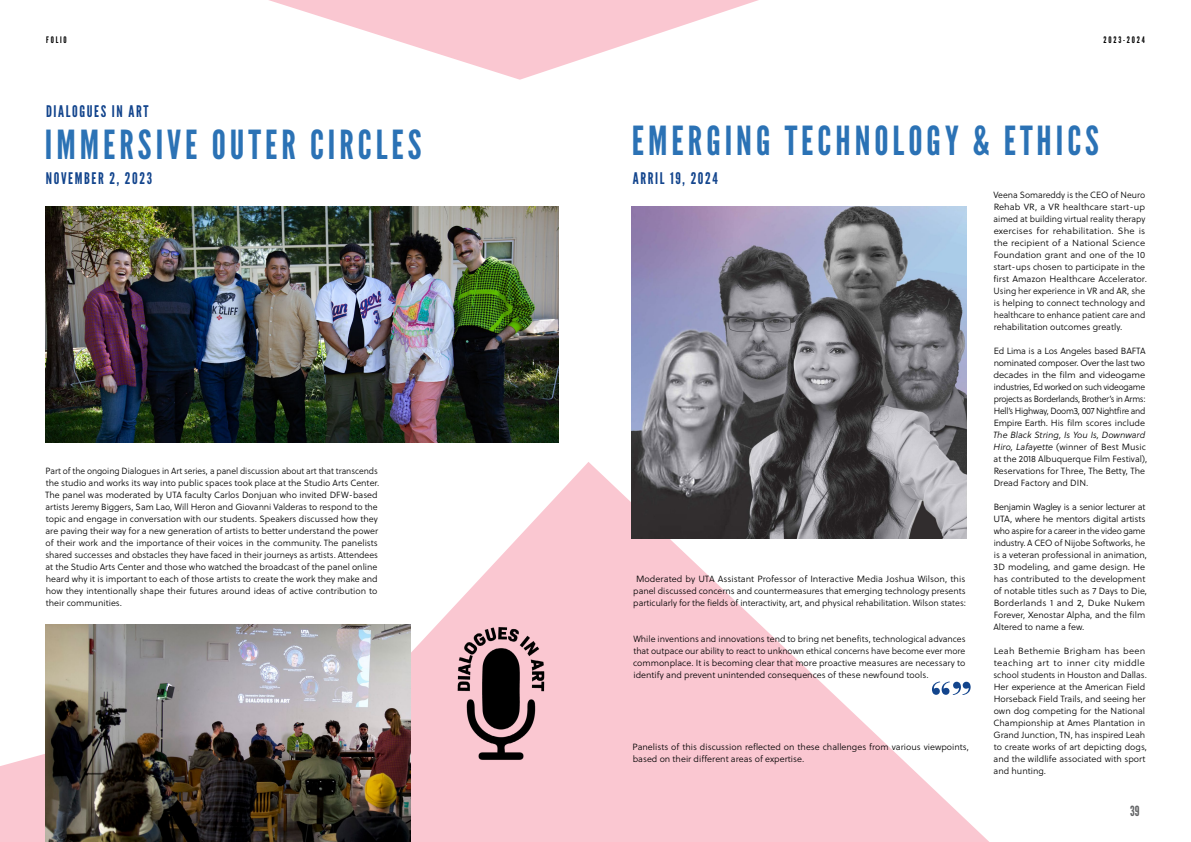
<style>
.page{position:relative;width:1191px;height:842px;background:#fff}
.page>*{position:absolute;margin:0;border:0;box-sizing:border-box;transform-origin:0 0}
.t1{font:60px "Kepler Std Bold Scn Disp";color:#13458d}
.t2{font:40px "League Gothic";letter-spacing:.1em;color:#2b72b5}
.t3{font:16px "League Gothic";letter-spacing:.1em;color:#13458d}
.t4{font:14px "League Gothic";color:#636466}
.t5{font:9px/12px "Soleil Lt";color:#000}
.t6{font:9px/12px "Soleil Lt";color:#000;scale:.96 1}
.t7{font:9px "League Gothic";letter-spacing:.2em;color:#000}
.s1{font-style:italic}
</style>
<div class="page">
<svg style="left:0;top:462px;width:989px;height:380px"></svg>
<img style="left:45px;top:625px;width:365px;height:217px">
<svg style="left:269px;top:0;width:490px;height:80px"></svg>
<img style="left:45px;top:207px;width:513px;height:235px">
<img style="left:428px;top:613px;width:159px;height:161px">
<img style="left:631px;top:207px;width:335px;height:332px">
<p class="t7" style="left:46px;top:35px;width:22px">FOLIO</p>
<p class="t7" style="left:1103px;top:35px;width:43px">2023-2024</p>
<h3 class="t3" style="left:46px;top:101px;width:104px">DIALOGUES IN ART</h3>
<h2 class="t2" style="left:45px;top:120px;width:378px">IMMERSIVE OUTER CIRCLES</h2>
<h2 class="t2" style="left:632px;top:116px;width:468px">EMERGING TECHNOLOGY &amp; ETHICS</h2>
<h3 class="t3" style="left:46px;top:169px;width:108px">NOVEMBER 2, 2023</h3>
<h3 class="t3" style="left:633px;top:169px;width:87px">ARRIL 19, 2024</h3>
<p class="t6" style="left:45px;top:465px;width:350px">Part of the ongoing Dialogues in Art series, a panel discussion about art that transcends the studio and works its way into public spaces took place at the Studio Arts Center.<br>The panel was moderated by UTA faculty Carlos Donjuan who invited DFW-based artists Jeremy Biggers, Sam Lao, Will Heron and Giovanni Valderas to respond to the topic and engage in conversation with our students. Speakers discussed how they are paving their way for a new generation of artists to better understand the power of their work and the importance of their voices in the community. The panelists shared successes and obstacles they have faced in their journeys as artists. Attendees at the Studio Arts Center and those who watched the broadcast of the panel online heard why it is important to each of those artists to create the work they make and how they intentionally shape their futures around ideas of active contribution to their communities.</p>
<p class="t5" style="left:633px;top:573px;width:334px;text-align:center">Moderated by UTA Assistant Professor of Interactive Media Joshua Wilson, this panel discussed concerns and countermeasures that emerging technology presents particularly for the fields of interactivity, art, and physical rehabilitation. Wilson states:</p>
<p class="t5" style="left:633px;top:633px;width:334px;text-align:justify">While inventions and innovations tend to bring net benefits, technological advances that outpace our ability to react to unknown ethical concerns have become ever more commonplace. It is becoming clear that more proactive measures are necessary to identify and prevent unintended consequences of these newfound tools.</p>
<h1 class="t1" style="left:930px;top:671px;width:43px">“”</h1>
<p class="t5" style="left:632px;top:741px;width:338px">Panelists of this discussion reflected on these challenges from various viewpoints, based on their different areas of expertise.</p>
<p class="t5" style="left:993px;top:189px;width:155px">Veena Somareddy is the CEO of Neuro Rehab VR, a VR healthcare start-up aimed at building virtual reality therapy exercises for rehabilitation. She is the recipient of a National Science Foundation grant and one of the 10 start-ups chosen to participate in the first Amazon Healthcare Accelerator.<br>Using her experience in VR and AR, she is helping to connect technology and healthcare to enhance patient care and rehabilitation outcomes greatly.</p>
<p class="t5" style="left:993px;top:345px;width:154px;text-align:justify">Ed Lima is a Los Angeles based BAFTA nominated composer. Over the last two decades in the film and videogame industries, Ed worked on such videogame projects as Borderlands, Brother’s in Arms:<br>Hell’s Highway, Doom3, 007 Nightfire and Empire Earth. His film scores include</p>
<p class="t5" style="left:993px;top:429px;width:156px"><span class="s1">The Black String, Is You Is, Downward Hiro, Lafayette</span> (winner of Best Music at the 2018 Albuquerque Film Festival), Reservations for Three, The Betty, The Dread Factory and DIN.</p>
<p class="t5" style="left:993px;top:501px;width:155px">Benjamin Wagley is a senior lecturer at UTA, where he mentors digital artists who aspire for a career in the video game industry. A CEO of Nijobe Softworks, he is a veteran professional in animation, 3D modeling, and game design. He has contributed to the development of notable titles such as 7 Days to Die, Borderlands 1 and 2, Duke Nukem Forever, Xenostar Alpha, and the film Altered to name a few.</p>
<p class="t5" style="left:993px;top:645px;width:155px">Leah Bethemie Brigham has been teaching art to inner city middle school students in Houston and Dallas.<br>Her experience at the American Field Horseback Field Trails, and seeing her own dog competing for the National Championship at Ames Plantation in Grand Junction, TN, has inspired Leah to create works of art depicting dogs, and the wildlife associated with sport and hunting.</p>
<h3 class="t4" style="left:1130px;top:803px;width:11px">39</h3>
</div>
